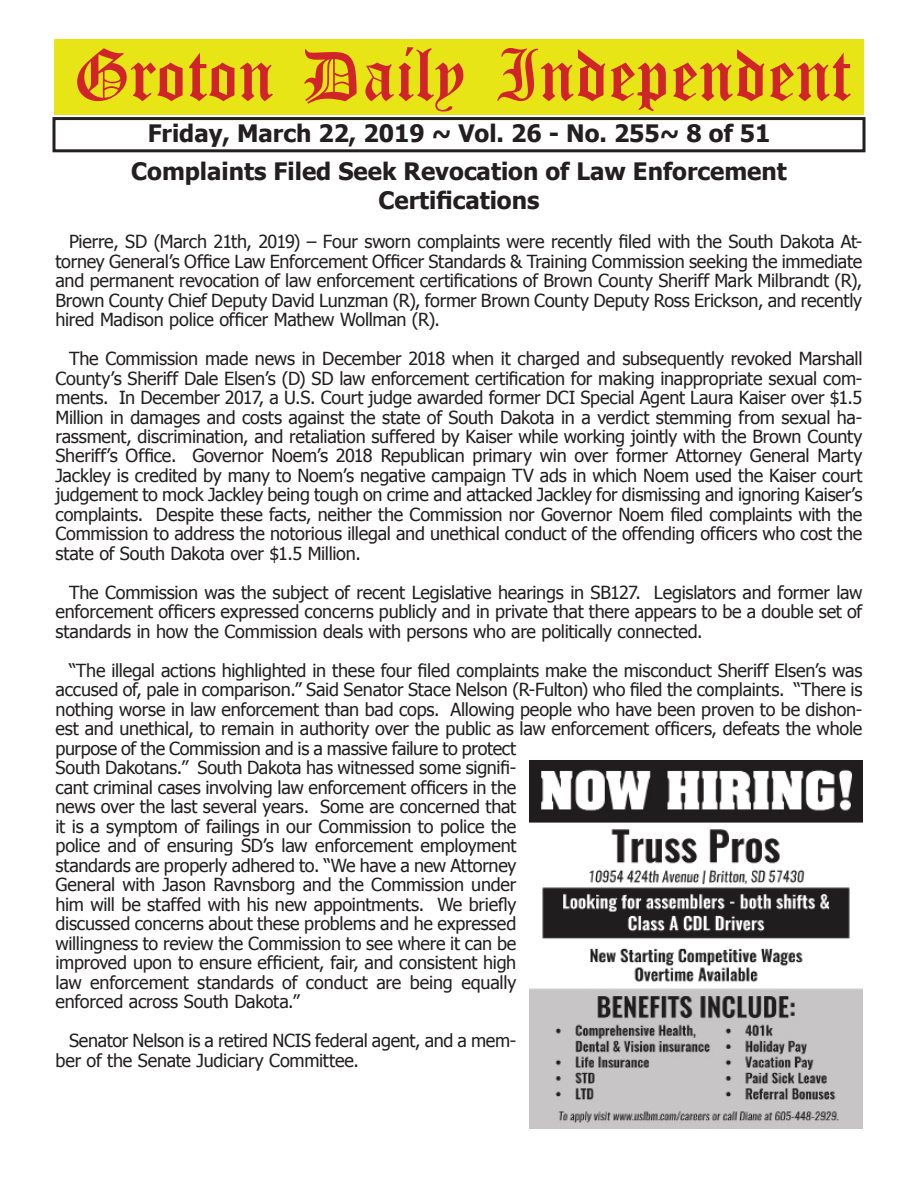
<style>
.page{position:relative;width:918px;height:1188px;background:#fff}
.page>*{position:absolute;margin:0;border:0;box-sizing:border-box;transform-origin:0 0}
.t1{font:54px "Old English Five";color:#d1232a}
.t2{font:700 24px/28.8px "Tahoma";color:#231f20;text-align:center}
.t3{font:18px/19.5px "Tahoma";letter-spacing:-.015em;color:#231f20;text-align:justify}
</style>
<div class="page">
<div style="left:52px;top:117px;width:814px;height:35px;border:3px solid #231f20"></div>
<div style="left:54px;top:40px;width:810px;height:75px;background:#e7e515"></div>
<img style="left:530px;top:760px;width:332px;height:368px">
<h1 class="t1" style="left:73px;top:50px;width:779px">Groton Daily Independent</h1>
<h2 class="t2" style="left:148px;top:117px;width:624px">Friday, March 22, 2019 ~ Vol. 26 - No. 255~ 8 of 51</h2>
<h2 class="t2" style="left:131px;top:156px;width:657px">Complaints Filed Seek Revocation of Law Enforcement<br>Certifications</h2>
<p class="t3" style="left:56px;top:231px;width:808px;text-indent:14px">Pierre, SD (March 21th, 2019) – Four sworn complaints were recently filed with the South Dakota At&shy;torney General’s Office Law Enforcement Officer Standards &amp; Training Commission seeking the immediate and permanent revocation of law enforcement certifications of Brown County Sheriff Mark Milbrandt (R), Brown County Chief Deputy David Lunzman (R), former Brown County Deputy Ross Erickson, and recently hired Madison police officer Mathew Wollman (R).</p>
<p class="t3" style="left:56px;top:348px;width:808px;text-indent:14px">The Commission made news in December 2018 when it charged and subsequently revoked Marshall County’s Sheriff Dale Elsen’s (D) SD law enforcement certification for making inappropriate sexual com&shy;ments. In December 2017, a U.S. Court judge awarded former DCI Special Agent Laura Kaiser over $1.5<br>Million in damages and costs against the state of South Dakota in a verdict stemming from sexual ha&shy;rassment, discrimination, and retaliation suffered by Kaiser while working jointly with the Brown County Sheriff’s Office. Governor Noem’s 2018 Republican primary win over former Attorney General Marty Jackley is credited by many to Noem’s negative campaign TV ads in which Noem used the Kaiser court judgement to mock Jackley being tough on crime and attacked Jackley for dismissing and ignoring Kaiser’s complaints. Despite these facts, neither the Commission nor Governor Noem filed complaints with the Commission to address the notorious illegal and unethical conduct of the offending officers who cost the state of South Dakota over $1.5 Million.</p>
<p class="t3" style="left:56px;top:582px;width:808px;text-indent:14px">The Commission was the subject of recent Legislative hearings in SB127. Legislators and former law enforcement officers expressed concerns publicly and in private that there appears to be a double set of standards in how the Commission deals with persons who are politically connected.</p>
<p class="t3" style="left:56px;top:660px;width:808px;text-align:left;text-indent:14px">“The illegal actions highlighted in these four filed complaints make the misconduct Sheriff Elsen’s was accused of, pale in comparison.” Said Senator Stace Nelson (R-Fulton) who filed the complaints. “There is nothing worse in law enforcement than bad cops. Allowing people who have been proven to be dishon&shy;est and unethical, to remain in authority over the public as law enforcement officers, defeats the whole purpose of the Commission and is a massive failure to protect<br>South Dakotans.” South Dakota has witnessed some signifi-<br>cant criminal cases involving law enforcement officers in the<br>news over the last several years. Some are concerned that<br>it is a symptom of failings in our Commission to police the<br>police and of ensuring SD’s law enforcement employment<br>standards are properly adhered to. “We have a new Attorney<br>General with Jason Ravnsborg and the Commission under<br>him will be staffed with his new appointments. We briefly<br>discussed concerns about these problems and he expressed<br>willingness to review the Commission to see where it can be<br>improved upon to ensure efficient, fair, and consistent high<br>law enforcement standards of conduct are being equally<br>enforced across South Dakota.”</p>
<p class="t3" style="left:56px;top:1030px;width:462px;text-indent:14px">Senator Nelson is a retired NCIS federal agent, and a mem&shy;ber of the Senate Judiciary Committee.</p>
</div>
